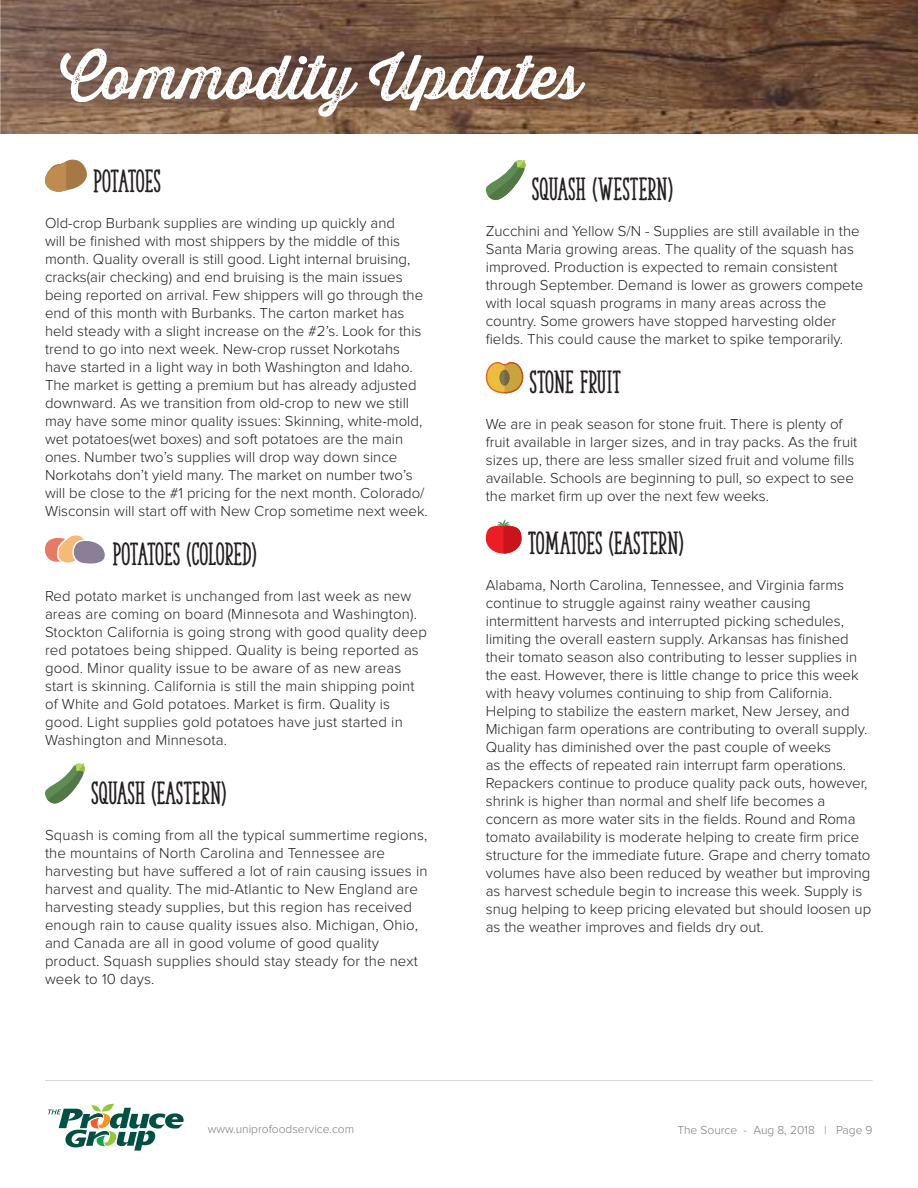
<style>
.page{position:relative;width:918px;height:1188px;background:#fff}
.page>*{position:absolute;margin:0;border:0;box-sizing:border-box;transform-origin:0 0}
.t1{font:60px "Thirsty Rough Reg One";color:#fff}
.t2{font:30px "The Serif Hand Extrablack";color:#241f1f}
.t3{font:30px "The Serif Hand Extrablack";letter-spacing:-.02em;color:#241f1f}
.t4{font:300 15px/18px "Proxima Nova";color:#241f1f}
.t5{font:300 12px "Proxima Nova";color:#7d7c7e}
</style>
<div class="page">
<hr style="left:45px;top:1080px;width:828px;height:1px;background:#d5d4d5">
<img style="left:1px;top:0;width:917px;height:134px">
<svg style="left:48px;top:1104px;width:136px;height:47px"></svg>
<svg style="left:45px;top:159px;width:42px;height:33px"></svg>
<svg style="left:45px;top:535px;width:60px;height:29px"></svg>
<svg style="left:45px;top:763px;width:40px;height:41px"></svg>
<svg style="left:485px;top:160px;width:41px;height:41px"></svg>
<svg style="left:486px;top:362px;width:37px;height:31px"></svg>
<svg style="left:486px;top:519px;width:36px;height:35px"></svg>
<h1 class="t1" style="left:60px;top:33px;width:523px">Commodity Updates</h1>
<h2 class="t3" style="left:93px;top:163px;width:69px">POTATOES</h2>
<p class="t4" style="left:45px;top:215px;width:384px">Old-crop Burbank supplies are winding up quickly and<br>will be finished with most shippers by the middle of this month. Quality overall is still good. Light internal bruising, cracks(air checking) and end bruising is the main issues being reported on arrival. Few shippers will go through the end of this month with Burbanks. The carton market has held steady with a slight increase on the #2’s. Look for this trend to go into next week. New-crop russet Norkotahs have started in a light way in both Washington and Idaho.<br>The market is getting a premium but has already adjusted downward. As we transition from old-crop to new we still may have some minor quality issues: Skinning, white-mold, wet potatoes(wet boxes) and soft potatoes are the main ones. Number two’s supplies will drop way down since Norkotahs don’t yield many. The market on number two’s will be close to the #1 pricing for the next month. Colorado/ Wisconsin will start off with New Crop sometime next week.</p>
<h2 class="t2" style="left:113px;top:536px;width:145px">POTATOES (COLORED)</h2>
<p class="t4" style="left:45px;top:588px;width:384px">Red potato market is unchanged from last week as new areas are coming on board (Minnesota and Washington).<br>Stockton California is going strong with good quality deep red potatoes being shipped. Quality is being reported as good. Minor quality issue to be aware of as new areas start is skinning. California is still the main shipping point of White and Gold potatoes. Market is firm. Quality is good. Light supplies gold potatoes have just started in Washington and Minnesota.</p>
<h2 class="t2" style="left:91px;top:774px;width:137px">SQUASH (EASTERN)</h2>
<p class="t4" style="left:45px;top:826px;width:384px">Squash is coming from all the typical summertime regions, the mountains of North Carolina and Tennessee are harvesting but have suffered a lot of rain causing issues in harvest and quality. The mid-Atlantic to New England are harvesting steady supplies, but this region has received enough rain to cause quality issues also. Michigan, Ohio, and Canada are all in good volume of good quality product. Squash supplies should stay steady for the next week to 10 days.</p>
<h2 class="t2" style="left:532px;top:171px;width:142px">SQUASH (WESTERN)</h2>
<p class="t4" style="left:486px;top:223px;width:379px">Zucchini and Yellow S/N - Supplies are still available in the Santa Maria growing areas. The quality of the squash has improved. Production is expected to remain consistent through September. Demand is lower as growers compete with local squash programs in many areas across the country. Some growers have stopped harvesting older fields. This could cause the market to spike temporarily.</p>
<h2 class="t2" style="left:530px;top:364px;width:93px">STONE FRUIT</h2>
<p class="t4" style="left:486px;top:416px;width:373px">We are in peak season for stone fruit. There is plenty of fruit available in larger sizes, and in tray packs. As the fruit sizes up, there are less smaller sized fruit and volume fills available. Schools are beginning to pull, so expect to see the market firm up over the next few weeks.</p>
<h2 class="t2" style="left:528px;top:524px;width:157px">TOMATOES (EASTERN)</h2>
<p class="t4" style="left:486px;top:576px;width:387px">Alabama, North Carolina, Tennessee, and Virginia farms continue to struggle against rainy weather causing intermittent harvests and interrupted picking schedules, limiting the overall eastern supply. Arkansas has finished their tomato season also contributing to lesser supplies in the east. However, there is little change to price this week with heavy volumes continuing to ship from California.<br>Helping to stabilize the eastern market, New Jersey, and Michigan farm operations are contributing to overall supply.<br>Quality has diminished over the past couple of weeks<br>as the effects of repeated rain interrupt farm operations.<br>Repackers continue to produce quality pack outs, however, shrink is higher than normal and shelf life becomes a concern as more water sits in the fields. Round and Roma tomato availability is moderate helping to create firm price structure for the immediate future. Grape and cherry tomato volumes have also been reduced by weather but improving as harvest schedule begin to increase this week. Supply is snug helping to keep pricing elevated but should loosen up as the weather improves and fields dry out.</p>
<p class="t5" style="left:208px;top:1124px;width:148px">www.uniprofoodservice.com</p>
<p class="t5" style="left:677px;top:1124px;width:197px">The Source - Aug 8, 2018 | Page 9</p>
</div>
